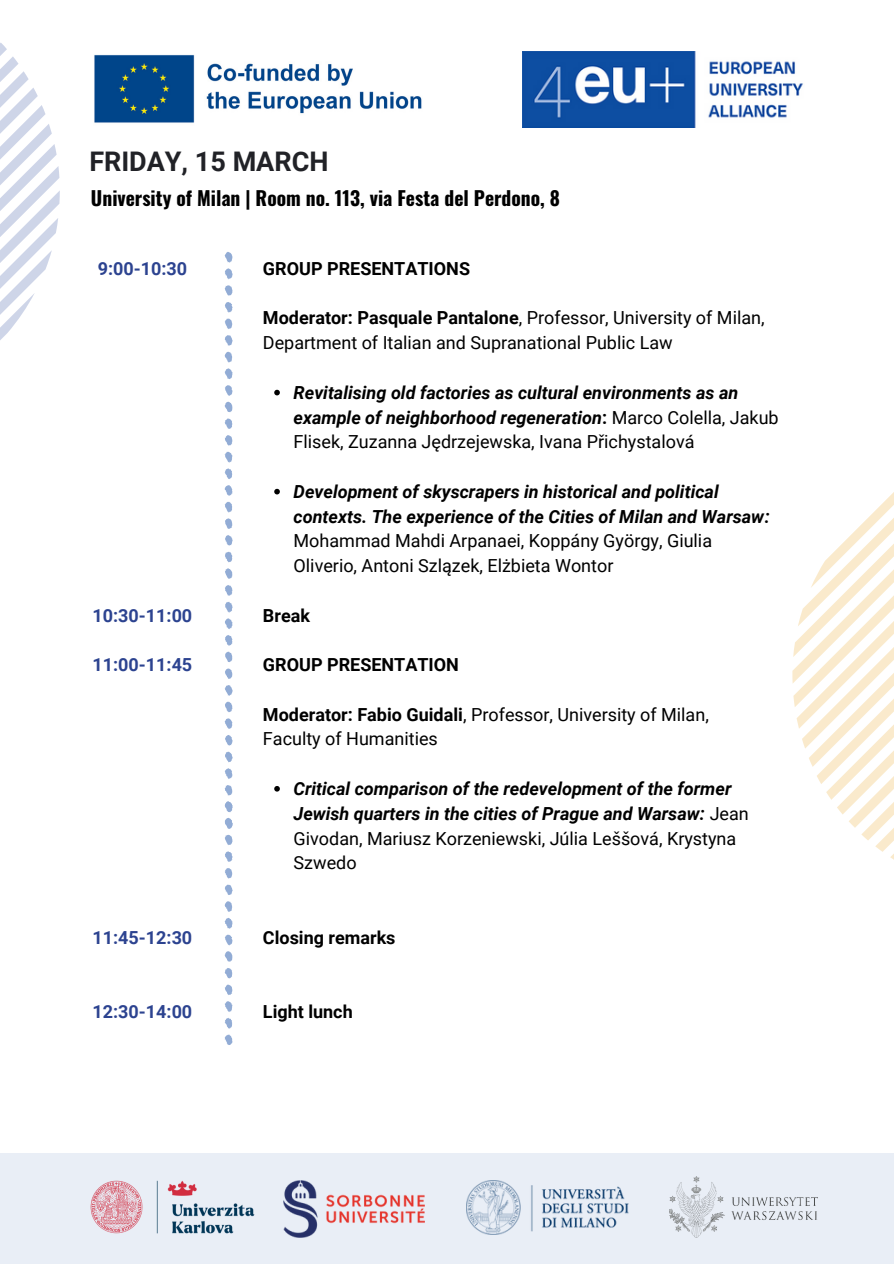
<style>
.page{position:relative;width:894px;height:1264px;background:#fff}
.page>*{position:absolute;margin:0;border:0;box-sizing:border-box;transform-origin:0 0}
.t1{font:700 27px "Roboto";color:#212227}
.t2{font:700 19.5px "Oswald";color:#000}
.t3{font:italic 700 18px/24.8px "Roboto";color:#000}
.t4{font:18px/24.8px "Roboto";color:#000}
.t5{font:700 18px "Roboto";color:#000}
.t6{font:700 18px "Roboto";color:#2c4390}
.s1{font-weight:700}
.s2{font-style:normal}
.s3{font-weight:400;font-style:normal}
</style>
<div class="page">
<img style="left:523px;top:52px;width:280px;height:75px">
<svg style="left:274px;top:390px;width:6px;height:5px"></svg>
<svg style="left:274px;top:489px;width:6px;height:5px"></svg>
<svg style="left:274px;top:786px;width:6px;height:5px"></svg>
<div style="left:0;top:1153px;width:893px;height:110px;background:#e9eef6"></div>
<img style="left:466px;top:1180px;width:162px;height:54px">
<img style="left:669px;top:1176px;width:148px;height:61px">
<img style="left:90px;top:1180px;width:165px;height:54px">
<img style="left:284px;top:1180px;width:140px;height:57px">
<svg style="left:0;top:43px;width:60px;height:297px"></svg>
<svg style="left:792px;top:493px;width:101px;height:366px"></svg>
<svg style="left:225px;top:501px;width:7px;height:11px"></svg>
<svg style="left:225px;top:685px;width:7px;height:10px"></svg>
<svg style="left:224px;top:485px;width:8px;height:10px"></svg>
<svg style="left:225px;top:668px;width:7px;height:11px"></svg>
<svg style="left:224px;top:451px;width:8px;height:28px"></svg>
<svg style="left:225px;top:635px;width:7px;height:27px"></svg>
<svg style="left:225px;top:435px;width:7px;height:10px"></svg>
<svg style="left:225px;top:618px;width:7px;height:11px"></svg>
<svg style="left:224px;top:418px;width:8px;height:11px"></svg>
<svg style="left:224px;top:385px;width:8px;height:27px"></svg>
<svg style="left:225px;top:568px;width:7px;height:44px"></svg>
<svg style="left:224px;top:368px;width:8px;height:11px"></svg>
<svg style="left:225px;top:551px;width:7px;height:11px"></svg>
<svg style="left:224px;top:335px;width:9px;height:27px"></svg>
<svg style="left:225px;top:318px;width:7px;height:11px"></svg>
<svg style="left:225px;top:302px;width:7px;height:10px"></svg>
<svg style="left:224px;top:285px;width:8px;height:11px"></svg>
<svg style="left:225px;top:535px;width:8px;height:10px"></svg>
<svg style="left:224px;top:252px;width:9px;height:27px"></svg>
<svg style="left:225px;top:518px;width:7px;height:11px"></svg>
<svg style="left:224px;top:785px;width:8px;height:10px"></svg>
<svg style="left:225px;top:768px;width:7px;height:11px"></svg>
<svg style="left:225px;top:751px;width:8px;height:11px"></svg>
<svg style="left:224px;top:718px;width:8px;height:27px"></svg>
<svg style="left:225px;top:701px;width:7px;height:11px"></svg>
<svg style="left:224px;top:1034px;width:8px;height:11px"></svg>
<svg style="left:224px;top:1001px;width:8px;height:27px"></svg>
<svg style="left:225px;top:984px;width:7px;height:11px"></svg>
<svg style="left:224px;top:968px;width:8px;height:10px"></svg>
<svg style="left:224px;top:934px;width:8px;height:27px"></svg>
<svg style="left:224px;top:884px;width:9px;height:44px"></svg>
<svg style="left:225px;top:851px;width:7px;height:27px"></svg>
<svg style="left:224px;top:801px;width:9px;height:44px"></svg>
<img style="left:94px;top:54px;width:328px;height:69px">
<p class="t1" style="left:89px;top:146px;width:240px">FRIDAY, 15 MARCH</p>
<p class="t2" style="left:91px;top:182px;width:470px">University of Milan | Room no. 113, via Festa del Perdono, 8</p>
<h3 class="t6" style="left:98px;top:258px;width:91px">9:00-10:30</h3>
<h3 class="t6" style="left:93px;top:605px;width:101px">10:30-11:00</h3>
<h3 class="t6" style="left:93px;top:654px;width:101px">11:00-11:45</h3>
<p class="t5" style="left:263px;top:258px;width:208px">GROUP PRESENTATIONS</p>
<p class="t4" style="left:263px;top:306px;width:503px"><span class="s1">Moderator: Pasquale Pantalone</span>, Professor, University of Milan,<br>Department of Italian and Supranational Public Law</p>
<p class="t3" style="left:293px;top:380px;width:486px">Revitalising old factories as cultural environments as an example of neighborhood regeneration<span class="s2">:</span> <span class="s3">Marco Colella, Jakub<br>Flisek, Zuzanna Jędrzejewska, Ivana Přichystalová</span></p>
<p class="t3" style="left:293px;top:479px;width:477px">Development of skyscrapers in historical and political contexts. The experience of the Cities of Milan and Warsaw:</p>
<p class="t4" style="left:293px;top:529px;width:420px">Mohammad Mahdi Arpanaei, Koppány György, Giulia<br>Oliverio, Antoni Szlązek, Elżbieta Wontor</p>
<p class="t5" style="left:263px;top:605px;width:49px">Break</p>
<p class="t5" style="left:263px;top:654px;width:197px">GROUP PRESENTATION</p>
<p class="t4" style="left:263px;top:702px;width:447px"><span class="s1">Moderator: Fabio Guidali</span>, Professor, University of Milan,<br>Faculty of Humanities</p>
<p class="t3" style="left:293px;top:776px;width:456px">Critical comparison of the redevelopment of the former Jewish quarters in the cities of Prague and Warsaw: <span class="s3">Jean Givodan, Mariusz Korzeniewski, Júlia Leššová, Krystyna Szwedo</span></p>
<h3 class="t6" style="left:93px;top:926px;width:101px">11:45-12:30</h3>
<p class="t5" style="left:263px;top:926px;width:134px">Closing remarks</p>
<p class="t6" style="left:93px;top:1001px;width:101px">12:30-14:00</p>
<p class="t5" style="left:263px;top:1001px;width:91px">Light lunch</p>
</div>
